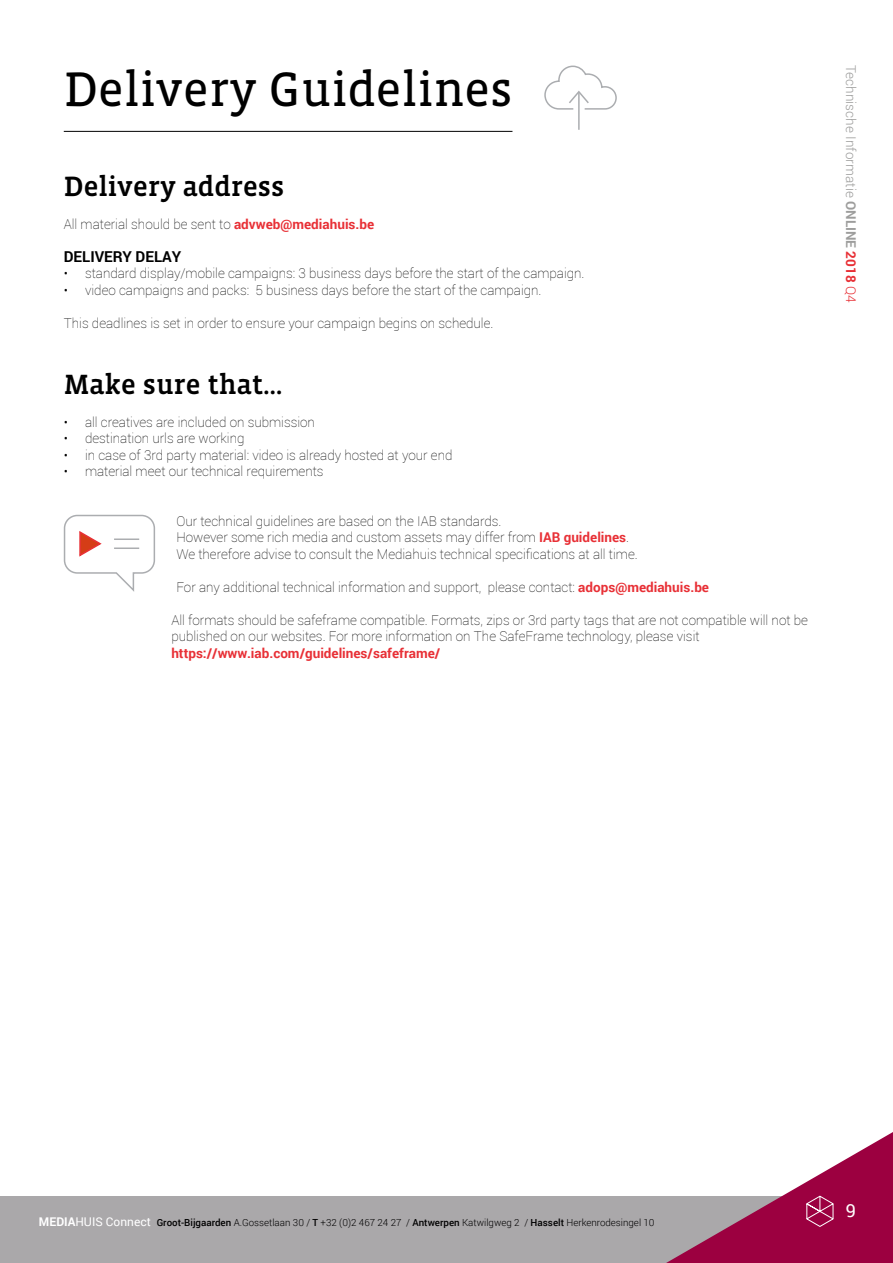
<style>
.page{position:relative;width:893px;height:1263px;background:#fff}
.page>*{position:absolute;margin:0;border:0;box-sizing:border-box;transform-origin:0 0}
.t1{font:49.5px "Vista Slab OT";color:#000}
.t2{font:500 28.5px "Vista Slab OT";color:#000}
.t3{font:18px "Roboto";color:#fff}
.t4{font:700 15px "Roboto";color:#000}
.t5{font:100 13.5px/16.5px "Roboto";color:#000}
.t6{font:700 13.5px "Roboto";color:#e83036}
.t7{font:300 13.5px "Roboto";color:#9d9d9c}
.t8{font:300 9.75px "Roboto";color:#000}
.s1{font-weight:700;color:#e83036}
.s2{font-weight:700}
.s3{color:#e83036}
.s4{font-weight:700;font-size:12px;color:#fff}
.s5{font-weight:400;font-size:12px;color:#fff}
.s6{font-weight:500}
</style>
<div class="page">
<div style="left:0;top:1196px;width:845px;height:67px;background:#aaa8aa"></div>
<svg style="left:666px;top:1132px;width:227px;height:131px"></svg>
<hr style="left:64px;top:131px;width:448px;height:1px;background:#000">
<svg style="left:544px;top:65px;width:73px;height:45px"></svg>
<hr style="left:578px;top:92px;width:2px;height:38px;background:#abadb0">
<svg style="left:63px;top:514px;width:92px;height:78px"></svg>
<h1 class="t1" style="left:64px;top:64px;width:450px">Delivery Guidelines</h1>
<h2 class="t2" style="left:64px;top:172px;width:222px">Delivery address</h2>
<p class="t5" style="left:64px;top:215px;width:312px">All material should be sent to <span class="s1">advweb@mediahuis.be</span></p>
<p class="t4" style="left:64px;top:246px;width:119px">DELIVERY DELAY</p>
<p class="t5" style="left:64px;top:265px;width:522px">• standard display/mobile campaigns: 3 business days before the start of the campaign.</p>
<p class="t5" style="left:64px;top:281px;width:479px">• video campaigns and packs: 5 business days before the start of the campaign.</p>
<p class="t5" style="left:64px;top:314px;width:431px">This deadlines is set in order to ensure your campaign begins on schedule.</p>
<h2 class="t2" style="left:64px;top:370px;width:220px">Make sure that…</h2>
<p class="t5" style="left:64px;top:413px;width:253px">• all creatives are included on submission</p>
<p class="t5" style="left:64px;top:430px;width:182px">• destination urls are working</p>
<p class="t5" style="left:64px;top:446px;width:390px">• in case of 3rd party material: video is already hosted at your end</p>
<p class="t5" style="left:64px;top:463px;width:261px">• material meet our technical requirements</p>
<p class="t5" style="left:176px;top:512px;width:463px">Our technical guidelines are based on the IAB standards.<br>However some rich media and custom assets may differ from <span class="s1">IAB guidelines</span>.<br>We therefore advise to consult the Mediahuis technical specifications at all time.</p>
<p class="t5" style="left:176px;top:578px;width:534px">For any additional technical information and support, please contact: <span class="s1">adops@mediahuis.be</span></p>
<p class="t5" style="left:171px;top:611px;width:638px">All formats should be safeframe compatible. Formats, zips or 3rd party tags that are not compatible will not be published on our websites. For more information on The SafeFrame technology, please visit</p>
<p class="t6" style="left:171px;top:643px;width:270px">https://www.iab.com/guidelines/safeframe/</p>
<p class="t7" style="left:860px;top:65px;width:239px;rotate:90deg">Technische Informatie <span class="s2">ONLINE</span> <span class="s1">2018</span> <span class="s3">Q4</span></p>
<p class="t8" style="left:39px;top:1216px;width:617px"><span class="s4">MEDIA</span><span class="s5">HUIS Connect</span> <span class="s6">Groot-Bijgaarden</span> A.Gossetlaan 30 / <span class="s6">T</span> +32 (0)2 467 24 27 / <span class="s6">Antwerpen</span> Katwilgweg 2 / <span class="s6">Hasselt</span> Herkenrodesingel 10</p>
<h3 class="t3" style="left:846px;top:1198px;width:12px">9</h3>
</div>
